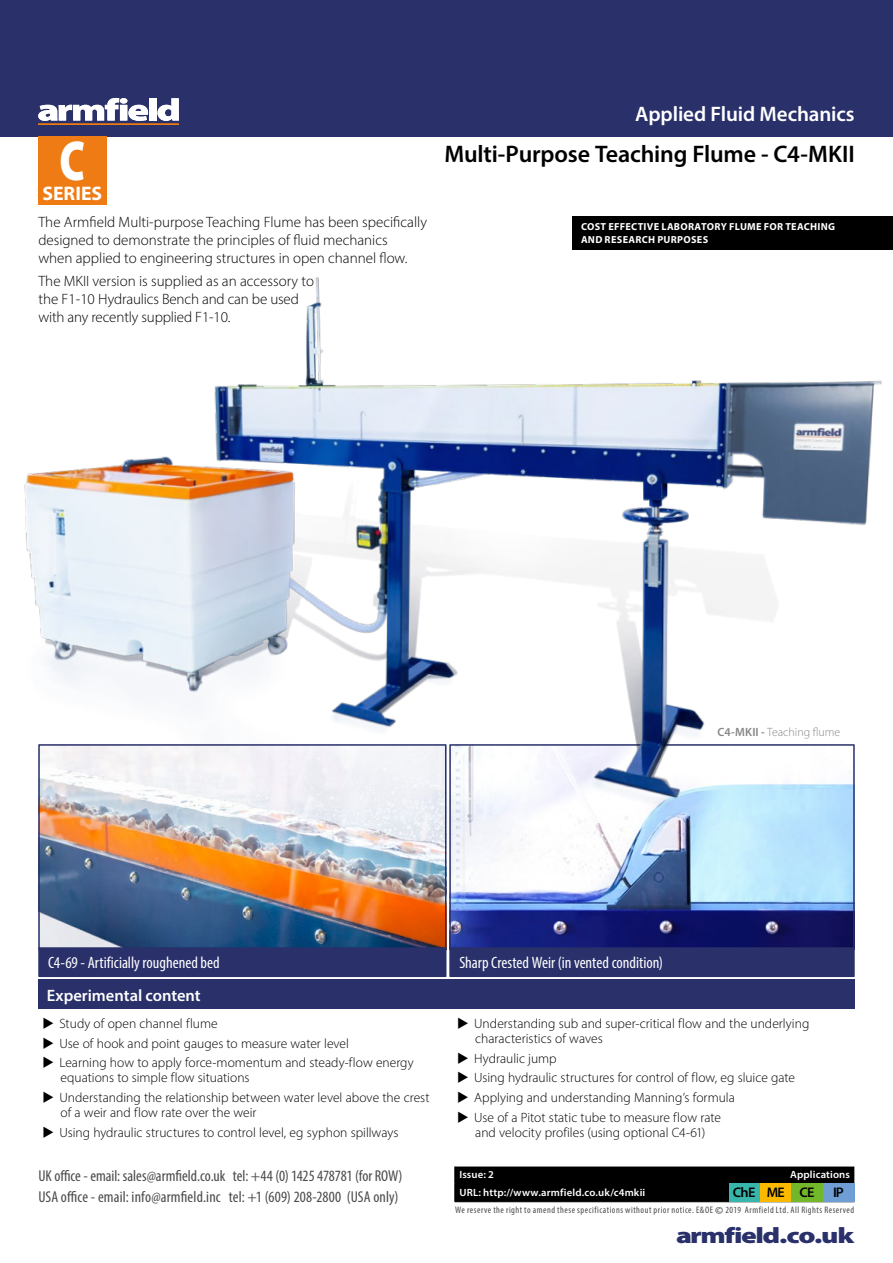
<style>
.page{position:relative;width:893px;height:1263px;background:#fff}
.page>*{position:absolute;margin:0;border:0;box-sizing:border-box;transform-origin:0 0}
.t1{font:900 56.55px "Myriad Pro";color:#fff;scale:.75 1}
.t2{font:600 24px "Myriad Pro";letter-spacing:-.01em;color:#000}
.t3{font:900 22.35px "Myriad Pro";letter-spacing:-.045em;color:#29306a;scale:1.3 1}
.t4{font:600 21px "Myriad Pro";letter-spacing:-.01em;color:#fff}
.t5{font:700 19.65px "Myriad Pro";color:#fff}
.HeadingSOLID{font:condensed 16.5px "Myriad Pro";color:#fff}
.HeadingSOLID-2{font:600 16.5px "Myriad Pro";color:#fff}
.t6{font:condensed 15.75px/20.9px "Myriad Pro";letter-spacing:.005em;color:#4a4a49}
.Sidebar_text{font:300 15px/18px "Myriad Pro";color:#000}
.t7{font:600 13.95px "Myriad Pro";letter-spacing:-.055em;color:#000}
.t8{font:300 13.5px/15px "Myriad Pro";color:#000}
.Body_copy{font:300 12px "Myriad Pro";color:#878787}
.t9{font:600 10.5px "Myriad Pro";letter-spacing:.015em;color:#fff}
.t10{font:700 10.2px/13px "Myriad Pro";color:#fff}
.t11{font:condensed 9.45px "Myriad Pro";letter-spacing:.05em;color:#4a4a49}
.s1{font-weight:600}
.s2{font-weight:600;font-stretch:normal;font-size:10.8px}
</style>
<div class="page">
<div style="left:0;top:0;width:893px;height:136px;background:#29306a"></div>
<svg style="left:38px;top:98px;width:110px;height:23px"></svg>
<div style="left:149px;top:98px;width:7px;height:23px;background:#fff"></div>
<svg style="left:157px;top:98px;width:22px;height:23px"></svg>
<hr style="left:38px;top:123px;width:141px;height:2px;background:#ef7b10">
<div style="left:38px;top:136px;width:68px;height:68px;background:#ef7b14"></div>
<div style="left:455px;top:1166px;width:399px;height:35px;background:#000"></div>
<hr style="left:455px;top:1201px;width:263px;height:1px;background:#000">
<hr style="left:718px;top:1201px;width:136px;height:1px;background:#000">
<div style="left:791px;top:1183px;width:32px;height:18px;background:#73b72b"></div>
<div style="left:823px;top:1183px;width:31px;height:18px;background:#6f9ed4"></div>
<div style="left:729px;top:1183px;width:31px;height:18px;background:#38b6ab"></div>
<div style="left:760px;top:1183px;width:31px;height:18px;background:#fbba00"></div>
<img style="left:452px;top:901px;width:400px;height:46px">
<div style="left:450px;top:948px;width:404px;height:28px;background:#29306a"></div>
<div style="left:449px;top:947px;width:406px;height:30px;border:2px solid #29306a"></div>
<img style="left:41px;top:901px;width:402px;height:46px">
<div style="left:39px;top:948px;width:407px;height:28px;background:#29306a"></div>
<div style="left:38px;top:947px;width:408px;height:30px;border:2px solid #29306a"></div>
<div style="left:38px;top:979px;width:816px;height:30px;background:#29306a"></div>
<div style="left:573px;top:216px;width:320px;height:33px;background:#000"></div>
<img style="left:24px;top:277px;width:858px;height:624px">
<h3 class="t4" style="left:635px;top:100px;width:221px">Applied Fluid Mechanics</h3>
<h1 class="t1" style="left:60px;top:123px;width:36px">C</h1>
<h3 class="t5" style="left:42px;top:180px;width:61px">SERIES</h3>
<p class="t1" style="left:43px;top:123px;width:80px">FM</p>
<p class="t2" style="left:444px;top:138px;width:412px">Multi-Purpose Teaching Flume - C4-MKII</p>
<p class="Sidebar_text" style="left:38px;top:213px;width:390px">The Armfield Multi-purpose Teaching Flume has been specifically designed to demonstrate the principles of fluid mechanics<br>when applied to engineering structures in open channel flow.</p>
<p class="Sidebar_text" style="left:38px;top:271px;width:277px">The MKII version is supplied as an accessory to the F1-10 Hydraulics Bench and can be used with any recently supplied F1-10.</p>
<p class="t10" style="left:581px;top:220px;width:256px">COST EFFECTIVE LABORATORY FLUME FOR TEACHING<br>AND RESEARCH PURPOSES</p>
<p class="Body_copy" style="left:718px;top:725px;width:124px"><span class="s1">C4-MKII -</span> Teaching flume</p>
<p class="HeadingSOLID" style="left:48px;top:953px;width:173px">C4-69 - Artificially roughened bed</p>
<p class="HeadingSOLID" style="left:459px;top:953px;width:205px">Sharp Crested Weir (in vented condition)</p>
<p class="HeadingSOLID-2" style="left:47px;top:984px;width:155px">Experimental content</p>
<p class="t8" style="left:43px;top:1016px;width:177px">◆ Study of open channel flume</p>
<p class="t8" style="left:43px;top:1035px;width:308px">◆ Use of hook and point gauges to measure water level</p>
<p class="t8" style="left:61px;top:1055px;width:355px;text-indent:-18px">◆ Learning how to apply force-momentum and steady-flow energy equations to simple flow situations</p>
<p class="t8" style="left:61px;top:1090px;width:371px;text-indent:-18px">◆ Understanding the relationship between water level above the crest of a weir and flow rate over the weir</p>
<p class="t8" style="left:43px;top:1124px;width:357px">◆ Using hydraulic structures to control level, eg syphon spillways</p>
<p class="t8" style="left:475px;top:1016px;width:336px;text-indent:-18px">◆ Understanding sub and super-critical flow and the underlying characteristics of waves</p>
<p class="t8" style="left:457px;top:1050px;width:101px">◆ Hydraulic jump</p>
<p class="t8" style="left:457px;top:1070px;width:339px">◆ Using hydraulic structures for control of flow, eg sluice gate</p>
<p class="t8" style="left:457px;top:1090px;width:279px">◆ Applying and understanding Manning’s formula</p>
<p class="t8" style="left:457px;top:1109px;width:265px;text-align:center">◆ Use of a Pitot static tube to measure flow rate and velocity profiles (using optional C4-61)</p>
<p class="t6" style="left:38px;top:1165px;width:366px">UK office - email: sales@armfield.co.uk tel: +44 (0) 1425 478781 (for ROW)<br>USA office - email: info@armfield.inc tel: +1 (609) 208-2800 (USA only)</p>
<p class="t9" style="left:459px;top:1168px;width:36px">Issue: 2</p>
<p class="t9" style="left:790px;top:1168px;width:61px">Applications</p>
<p class="t9" style="left:459px;top:1185px;width:187px">URL: http://www.armfield.co.uk/c4mkii</p>
<p class="t7" style="left:733px;top:1183px;width:83px">ChE ME CE</p>
<p class="t7" style="left:833px;top:1183px;width:12px">IP</p>
<p class="t11" style="left:455px;top:1204px;width:401px">We reserve the right to amend these specifications without prior notice. E&amp;OE <span class="s2">©</span> 2019 Armfield Ltd. All Rights Reserved</p>
<h3 class="t3" style="left:676px;top:1220px;width:138px">armfield.co.uk</h3>
</div>
